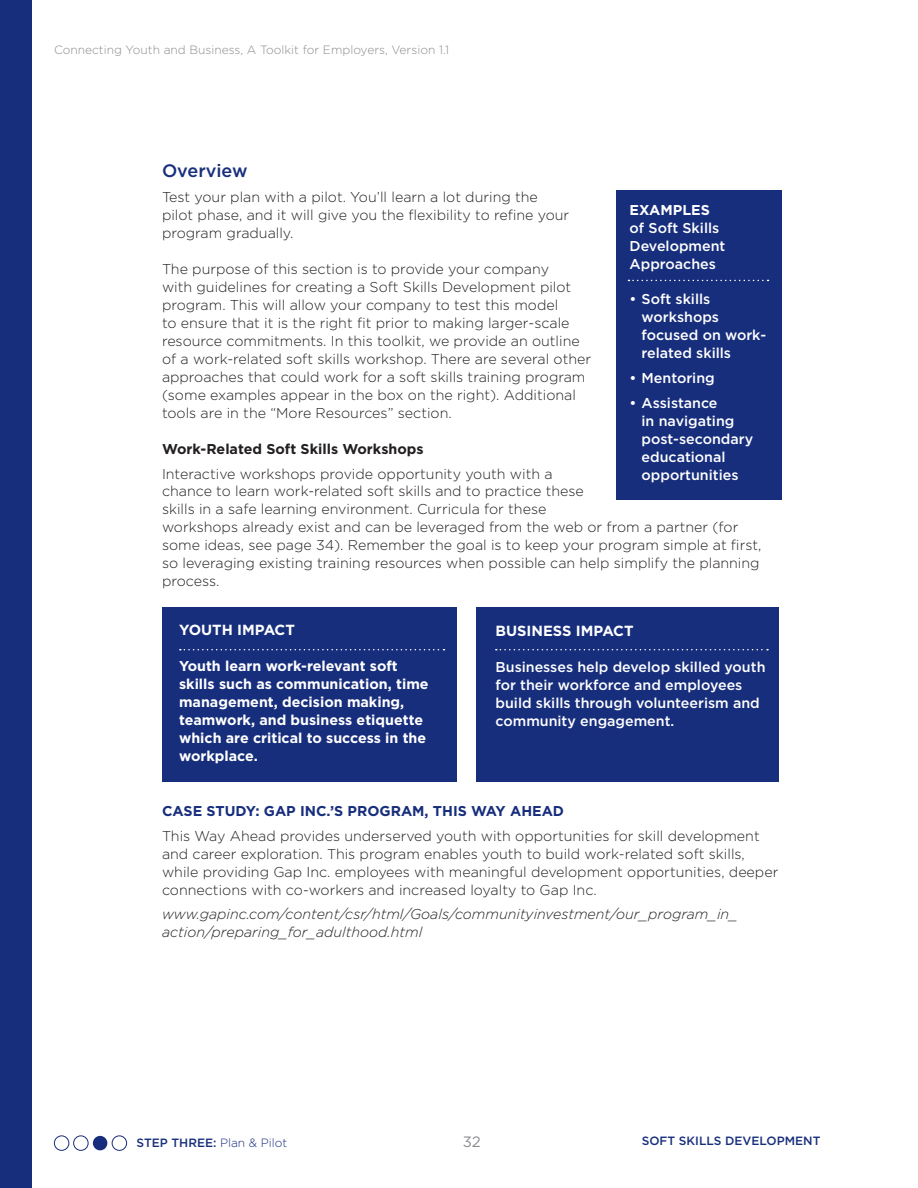
<style>
.page{position:relative;width:918px;height:1188px;background:#fff}
.page>*{position:absolute;margin:0;border:0;box-sizing:border-box;transform-origin:0 0}
.t1{font:500 18px "Gotham";color:#172e7c}
.t2{font:15px "Gotham";color:#8a8c8f}
.t3{font:700 14.7px "Gotham";color:#fff}
.t4{font:300 14.25px/18px "Gotham";color:#231f20}
.t5{font:500 14.25px/18px "Gotham";color:#fff}
.t6{font:700 14.25px/18px "Gotham";color:#fff}
.t7{font:italic 300 14.25px/18px "Gotham";color:#231f20}
.t8{font:700 14.25px "Gotham";color:#172e7c}
.t9{font:700 14.25px "Gotham";color:#231f20}
.t10{font:300 12px "Gotham";color:#8a8c8f}
.t11{font:500 12px "Gotham";color:#172e7c}
.t12{font:300 12px "Gotham";color:#172e7c}
.s1{font-weight:500}
</style>
<div class="page">
<div style="left:54px;top:1135px;width:15px;height:16px;border:1px solid #172e7c;border-radius:50%"></div>
<div style="left:73px;top:1135px;width:15px;height:16px;border:1px solid #172e7c;border-radius:50%"></div>
<div style="left:93px;top:1136px;width:14px;height:14px;background:#172e7c;border-radius:50%"></div>
<div style="left:112px;top:1135px;width:15px;height:16px;border:1px solid #172e7c;border-radius:50%"></div>
<div style="left:0;top:0;width:31px;height:1188px;background:#172e7c"></div>
<div style="left:616px;top:190px;width:165px;height:310px;background:#172e7c"></div>
<div style="left:162px;top:608px;width:295px;height:174px;background:#172e7c"></div>
<div style="left:476px;top:608px;width:303px;height:174px;background:#172e7c"></div>
<svg style="left:628px;top:280px;width:141px;height:1px"></svg>
<svg style="left:496px;top:649px;width:272px;height:1px"></svg>
<svg style="left:180px;top:649px;width:265px;height:1px"></svg>
<p class="t10" style="left:54px;top:43px;width:397px">Connecting Youth and Business, A Toolkit for Employers, Version 1.1</p>
<p class="t1" style="left:162px;top:160px;width:87px">Overview</p>
<p class="t4" style="left:162px;top:188px;width:409px">Test your plan with a pilot. You’ll learn a lot during the pilot phase, and it will give you the flexibility to refine your program gradually.</p>
<p class="t4" style="left:162px;top:260px;width:431px">The purpose of this section is to provide your company<br>with guidelines for creating a Soft Skills Development pilot program. This will allow your company to test this model<br>to ensure that it is the right fit prior to making larger-scale resource commitments. In this toolkit, we provide an outline of a work-related soft skills workshop. There are several other approaches that could work for a soft skills training program (some examples appear in the box on the right). Additional tools are in the “More Resources” section.</p>
<p class="t9" style="left:162px;top:440px;width:263px">Work-Related Soft Skills Workshops</p>
<p class="t4" style="left:162px;top:464px;width:601px">Interactive workshops provide opportunity youth with a<br>chance to learn work-related soft skills and to practice these<br>skills in a safe learning environment. Curricula for these<br>workshops already exist and can be leveraged from the web or from a partner (for some ideas, see page 34). Remember the goal is to keep your program simple at first, so leveraging existing training resources when possible can help simplify the planning process.</p>
<p class="t6" style="left:630px;top:201px;width:31px">EXAMPLE</p>
<p class="t6" style="left:701px;top:201px;width:11px">S</p>
<p class="t5" style="left:630px;top:219px;width:97px">of Soft Skills<br>Development<br>Approaches</p>
<p class="t5" style="left:642px;top:290px;width:126px;text-indent:-12px">• Soft skills workshops focused on work&shy;related skills</p>
<p class="t5" style="left:630px;top:369px;width:87px">• Mentoring</p>
<p class="t5" style="left:642px;top:393px;width:113px;text-indent:-12px">• Assistance<br>in navigating post-secondary educational opportunities</p>
<p class="t3" style="left:179px;top:622px;width:117px">Youth impact</p>
<p class="t6" style="left:179px;top:657px;width:251px">Youth learn work-relevant soft skills such as communication, time management, decision making, teamwork, and business etiquette which are critical to success in the workplace.</p>
<p class="t3" style="left:496px;top:622px;width:140px">business impact</p>
<p class="t5" style="left:496px;top:658px;width:271px">Businesses help develop skilled youth for their workforce and employees build skills through volunteerism and community engagement.</p>
<p class="t8" style="left:162px;top:803px;width:404px">Case Study: Gap I nc.’s Program, This Way Ahead</p>
<p class="t4" style="left:162px;top:827px;width:618px">This Way Ahead provides underserved youth with opportunities for skill development and career exploration. This program enables youth to build work-related soft skills, while providing Gap Inc. employees with meaningful development opportunities, deeper connections with co-workers and increased loyalty to Gap Inc.</p>
<p class="t7" style="left:162px;top:906px;width:577px">www.gapinc.com/content/csr/html/Goals/communityinvestment/our_program_in_ action/preparing_for_adulthood.html</p>
<p class="t11" style="left:137px;top:1136px;width:45px">Step thr</p>
<p class="t12" style="left:197px;top:1136px;width:92px"><span class="s1">ee:</span> Plan &amp; Pilot</p>
<p class="t2" style="left:463px;top:1133px;width:20px">32</p>
<p class="t11" style="left:642px;top:1134px;width:61px">SOFT Skills</p>
<p class="t11" style="left:725px;top:1134px;width:94px">Developm ent</p>
</div>
